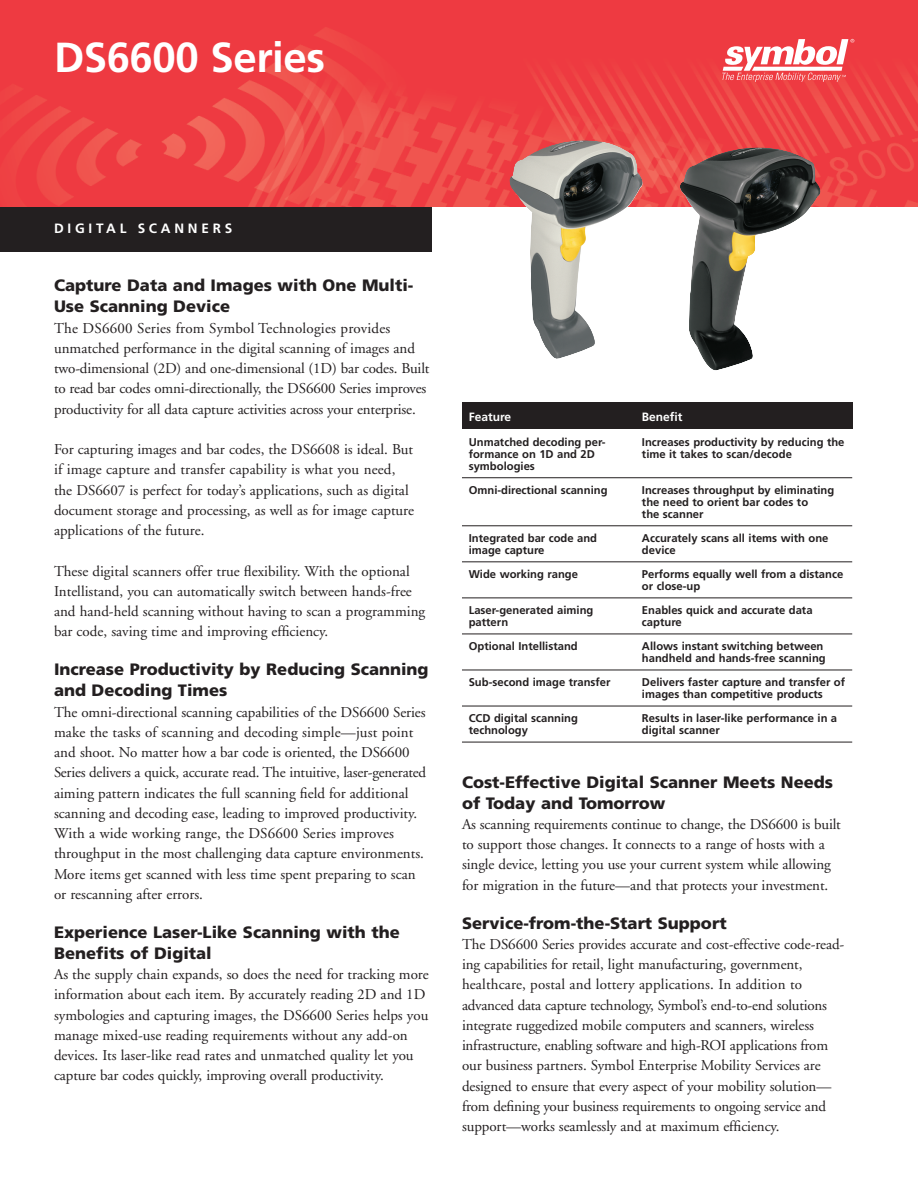
<style>
.page{position:relative;width:918px;height:1188px;background:#fff}
.page>*{position:absolute;margin:0;border:0;box-sizing:border-box;transform-origin:0 0}
.t1{font:700 42px "Frutiger";letter-spacing:-.01em;color:#fff}
.t2{font:900 16.5px/21px "Frutiger";color:#231f20}
.t3{font:15px/20.2px "Adobe Garamond";letter-spacing:-.005em;color:#231f20}
.t4{font:700 13.5px "Frutiger";letter-spacing:.28em;color:#fff}
.t5{font:700 12px "Frutiger";color:#fff}
.t6{font:700 11.25px/12px "Frutiger";color:#231f20}
</style>
<div class="page">
<img style="left:0;top:0;width:917px;height:207px">
<div style="left:462px;top:402px;width:390px;height:27px;background:#231f20"></div>
<hr style="left:462px;top:477px;width:390px;height:1px;background:#231f20">
<hr style="left:462px;top:526px;width:390px;height:1px;background:#231f20">
<hr style="left:462px;top:562px;width:390px;height:1px;background:#231f20">
<hr style="left:462px;top:598px;width:390px;height:1px;background:#231f20">
<hr style="left:462px;top:634px;width:390px;height:1px;background:#231f20">
<hr style="left:462px;top:670px;width:390px;height:1px;background:#231f20">
<hr style="left:462px;top:706px;width:390px;height:1px;background:#231f20">
<hr style="left:462px;top:742px;width:390px;height:1px;background:#231f20">
<div style="left:0;top:207px;width:432px;height:45px;background:#231f20"></div>
<svg style="left:722px;top:39px;width:132px;height:43px"></svg>
<img style="left:507px;top:135px;width:314px;height:236px">
<h1 class="t1" style="left:54px;top:40px;width:273px">DS6600 Series</h1>
<p class="t4" style="left:54px;top:223px;width:180px">DIGITAL SCANNERS</p>
<p class="t2" style="left:54px;top:276px;width:361px">Capture Data and Images with One Multi-<br>Use Scanning Device</p>
<p class="t3" style="left:54px;top:319px;width:377px">The DS6600 Series from Symbol Technologies provides unmatched performance in the digital scanning of images and two-dimensional (2D) and one-dimensional (1D) bar codes. Built to read bar codes omni-directionally, the DS6600 Series improves productivity for all data capture activities across your enterprise.</p>
<p class="t3" style="left:54px;top:441px;width:362px">For capturing images and bar codes, the DS6608 is ideal. But if image capture and transfer capability is what you need, the DS6607 is perfect for today’s applications, such as digital document storage and processing, as well as for image capture applications of the future.</p>
<p class="t3" style="left:54px;top:562px;width:373px">These digital scanners offer true flexibility. With the optional Intellistand, you can automatically switch between hands-free and hand-held scanning without having to scan a programming bar code, saving time and improving efficiency.</p>
<p class="t2" style="left:54px;top:660px;width:376px">Increase Productivity by Reducing Scanning and Decoding Times</p>
<p class="t3" style="left:54px;top:703px;width:374px">The omni-directional scanning capabilities of the DS6600 Series make the tasks of scanning and decoding simple—just point and shoot. No matter how a bar code is oriented, the DS6600<br>Series delivers a quick, accurate read. The intuitive, laser-generated aiming pattern indicates the full scanning field for additional scanning and decoding ease, leading to improved productivity.<br>With a wide working range, the DS6600 Series improves throughput in the most challenging data capture environments.<br>More items get scanned with less time spent preparing to scan or rescanning after errors.</p>
<p class="t2" style="left:54px;top:923px;width:347px">Experience Laser-Like Scanning with the<br>Benefits of Digital</p>
<p class="t3" style="left:54px;top:966px;width:376px">As the supply chain expands, so does the need for tracking more information about each item. By accurately reading 2D and 1D symbologies and capturing images, the DS6600 Series helps you manage mixed-use reading requirements without any add-on devices. Its laser-like read rates and unmatched quality let you capture bar codes quickly, improving overall productivity.</p>
<p class="t5" style="left:469px;top:412px;width:44px">Feature</p>
<p class="t5" style="left:642px;top:412px;width:42px">Benefit</p>
<p class="t6" style="left:469px;top:437px;width:138px">Unmatched decoding per-</p>
<p class="t6" style="left:642px;top:437px;width:204px">Increases productivity by reducing the</p>
<p class="t6" style="left:469px;top:449px;width:128px">formance on 1D and 2D</p>
<p class="t6" style="left:642px;top:449px;width:151px">time it takes to scan/decode</p>
<p class="t6" style="left:469px;top:455px;width:140px;line-height:24px">symbologies<br>Omni-directional scanning</p>
<p class="t6" style="left:642px;top:485px;width:194px">Increases throughput by eliminating the need to orient bar codes to<br>the scanner</p>
<p class="t6" style="left:469px;top:533px;width:130px">Integrated bar code and</p>
<p class="t6" style="left:642px;top:533px;width:188px">Accurately scans all items with one</p>
<p class="t6" style="left:469px;top:545px;width:77px">image capture</p>
<p class="t6" style="left:642px;top:545px;width:35px">device</p>
<p class="t6" style="left:469px;top:569px;width:111px">Wide working range</p>
<p class="t6" style="left:642px;top:569px;width:203px">Performs equally well from a distance or close-up</p>
<p class="t6" style="left:469px;top:605px;width:126px">Laser-generated aiming</p>
<p class="t6" style="left:642px;top:605px;width:172px">Enables quick and accurate data</p>
<p class="t6" style="left:469px;top:617px;width:41px">pattern</p>
<p class="t6" style="left:642px;top:617px;width:41px">capture</p>
<p class="t6" style="left:469px;top:641px;width:111px">Optional Intellistand</p>
<p class="t6" style="left:642px;top:641px;width:185px">Allows instant switching between handheld and hands-free scanning</p>
<p class="t6" style="left:469px;top:677px;width:143px">Sub-second image transfer</p>
<p class="t6" style="left:642px;top:677px;width:205px">Delivers faster capture and transfer of images than competitive products</p>
<p class="t6" style="left:469px;top:713px;width:111px">CCD digital scanning</p>
<p class="t6" style="left:642px;top:713px;width:197px">Results in laser-like performance in a</p>
<p class="t6" style="left:469px;top:725px;width:61px">technology</p>
<p class="t6" style="left:642px;top:725px;width:79px">digital scanner</p>
<p class="t2" style="left:462px;top:773px;width:373px">Cost-Effective Digital Scanner Meets Needs of Today and Tomorrow</p>
<p class="t3" style="left:462px;top:815px;width:380px">As scanning requirements continue to change, the DS6600 is built to support those changes. It connects to a range of hosts with a single device, letting you use your current system while allowing for migration in the future—and that protects your investment.</p>
<p class="t2" style="left:462px;top:914px;width:266px">Service-from-the-Start Support</p>
<p class="t3" style="left:462px;top:935px;width:384px">The DS6600 Series provides accurate and cost-effective code-read&shy;ing capabilities for retail, light manufacturing, government, healthcare, postal and lottery applications. In addition to advanced data capture technology, Symbol’s end-to-end solutions integrate ruggedized mobile computers and scanners, wireless infrastructure, enabling software and high-ROI applications from our business partners. Symbol Enterprise Mobility Services are designed to ensure that every aspect of your mobility solution— from defining your business requirements to ongoing service and support—works seamlessly and at maximum efficiency.</p>
</div>
